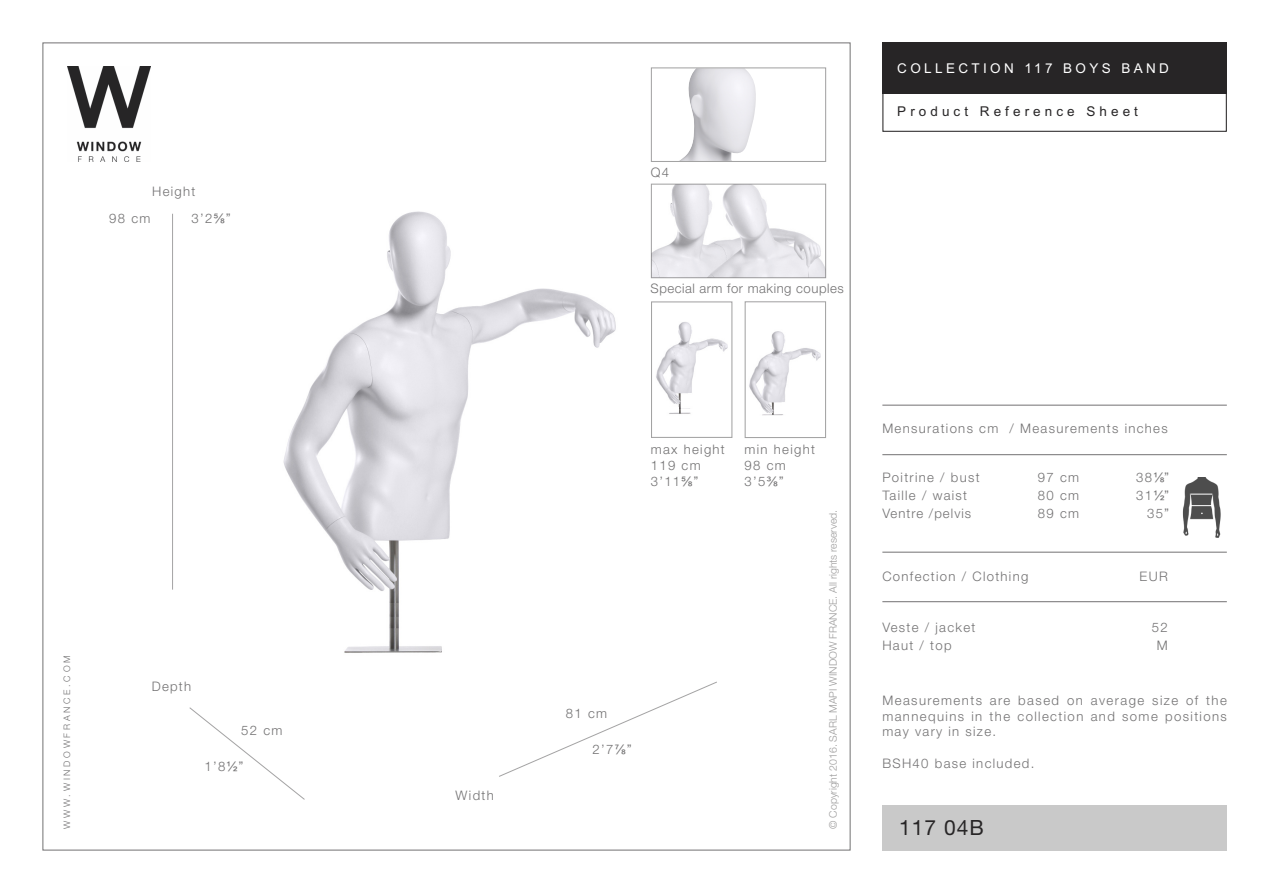
<style>
.page{position:relative;width:1263px;height:893px;background:#fff}
.page>*{position:absolute;margin:0;border:0;box-sizing:border-box;transform-origin:0 0}
.t1{font:21px "Helvetica Neue";letter-spacing:.05em;color:#272526}
.t2{font:13.5px "Arial";letter-spacing:.3em;color:#272526}
.t3{font:13.5px "Arial";letter-spacing:.25em;color:#fff}
.t4{font:300 13.2px/15.9px "Helvetica Neue LT Pro";letter-spacing:.1em;color:#727172}
.t5{font:300 13.2px "Helvetica Neue LT Pro";letter-spacing:.04em;color:#727172}
.t6{font:300 13.2px "Helvetica Neue LT Pro";letter-spacing:.08em;color:#727172}
.t7{font:300 10.5px "Helvetica Neue LT Pro";color:#9e9d9d}
.t8{font:300 9px "Helvetica Neue LT Std";letter-spacing:.3em;color:#727172}
.s1{font-family:"Arial";font-weight:400}
</style>
<div class="page">
<img style="left:653px;top:186px;width:171px;height:90px">
<div style="left:651px;top:184px;width:175px;height:94px;border:1px solid #727172"></div>
<div style="left:745px;top:301px;width:81px;height:137px;border:1px solid #727172"></div>
<div style="left:651px;top:301px;width:81px;height:137px;border:1px solid #727172"></div>
<img style="left:283px;top:211px;width:333px;height:442px">
<img style="left:669px;top:408px;width:22px;height:6px">
<img style="left:762px;top:413px;width:21px;height:3px">
<img style="left:749px;top:331px;width:72px;height:82px">
<img style="left:656px;top:322px;width:58px;height:86px">
<div style="left:882px;top:43px;width:345px;height:51px;background:#272526"></div>
<div style="left:882px;top:43px;width:345px;height:89px;border:1px solid #272526"></div>
<div style="left:882px;top:805px;width:345px;height:45px;background:#c9c9c9"></div>
<img style="left:68px;top:66px;width:83px;height:96px">
<img style="left:681px;top:69px;width:75px;height:91px">
<div style="left:651px;top:67px;width:175px;height:95px;border:1px solid #727172"></div>
<svg style="left:499px;top:681px;width:218px;height:96px"></svg>
<svg style="left:189px;top:707px;width:116px;height:93px"></svg>
<svg style="left:665px;top:407px;width:13px;height:3px"></svg>
<img style="left:708px;top:339px;width:20px;height:13px">
<hr style="left:172px;top:214px;width:1px;height:376px;background:#a9a8a9">
<hr style="left:882px;top:601px;width:345px;height:1px;background:#727172">
<hr style="left:882px;top:552px;width:345px;height:1px;background:#727172">
<hr style="left:882px;top:405px;width:345px;height:1px;background:#727172">
<hr style="left:882px;top:454px;width:345px;height:1px;background:#727172">
<img style="left:1182px;top:477px;width:39px;height:61px">
<svg style="left:1191px;top:494px;width:21px;height:1px"></svg>
<svg style="left:1190px;top:505px;width:22px;height:1px"></svg>
<svg style="left:1188px;top:524px;width:26px;height:1px"></svg>
<p class="t4" style="left:152px;top:185px;width:45px">Height</p>
<p class="t4" style="left:109px;top:211px;width:43px">98 cm</p>
<p class="t4" style="left:192px;top:211px;width:40px">3’2<span class="s1">⅝”</span></p>
<p class="t8" style="left:64px;top:828px;width:174px;rotate:-90deg">WWW.WINDOWFRANCE.COM</p>
<p class="t4" style="left:152px;top:680px;width:41px">Depth</p>
<p class="t4" style="left:241px;top:723px;width:43px">52 cm</p>
<p class="t4" style="left:204px;top:759px;width:40px">1’8<span class="s1">½”</span></p>
<p class="t4" style="left:455px;top:788px;width:40px">Width</p>
<p class="t4" style="left:651px;top:166px;width:20px">Q4</p>
<p class="t5" style="left:650px;top:284px;width:195px">Special arm for making couples</p>
<p class="t3" style="left:897px;top:61px;width:273px">COLLECTION 117 BOYS BAND</p>
<p class="t2" style="left:897px;top:104px;width:242px">Product Reference Sheet</p>
<p class="t4" style="left:566px;top:707px;width:43px">81 cm</p>
<p class="t4" style="left:593px;top:743px;width:40px">2’7<span class="s1">⅞”</span></p>
<p class="t4" style="left:651px;top:442px;width:76px">max height<br>119 cm<br>3’11<span class="s1">⅝”</span></p>
<p class="t4" style="left:745px;top:443px;width:72px">min height<br>98 cm<br>3’5<span class="s1">⅜”</span></p>
<p class="t7" style="left:829px;top:829px;width:321px;rotate:-90deg">© Copyright 2016. SARL MAPI WINDOW FRANCE. All rights reserved.</p>
<p class="t4" style="left:882px;top:421px;width:287px">Mensurations cm / Measurements inches</p>
<p class="t4" style="left:882px;top:471px;width:99px">Poitrine / bust</p>
<p class="t4" style="left:1038px;top:471px;width:43px">97 cm</p>
<p class="t4" style="left:1136px;top:471px;width:34px">38<span class="s1">⅛”</span></p>
<p class="t4" style="left:882px;top:489px;width:86px">Taille / waist</p>
<p class="t4" style="left:1038px;top:489px;width:43px">80 cm</p>
<p class="t4" style="left:1136px;top:489px;width:34px">31<span class="s1">½”</span></p>
<p class="t6" style="left:882px;top:509px;width:90px">Ventre /pelvis</p>
<p class="t4" style="left:1038px;top:507px;width:43px">89 cm</p>
<p class="t4" style="left:1147px;top:507px;width:23px">35<span class="s1">”</span></p>
<p class="t4" style="left:882px;top:569px;width:147px">Confection / Clothing</p>
<p class="t4" style="left:1140px;top:569px;width:30px">EUR</p>
<p class="t4" style="left:882px;top:621px;width:95px">Veste / jacket</p>
<p class="t4" style="left:1152px;top:621px;width:17px">52</p>
<p class="t4" style="left:882px;top:639px;width:71px">Haut / top</p>
<p class="t4" style="left:1157px;top:639px;width:12px">M</p>
<p class="t4" style="left:882px;top:694px;width:346px;text-align:justify">Measurements are based on average size of the mannequins in the collection and some positions may vary in size.</p>
<p class="t4" style="left:882px;top:757px;width:153px">BSH40 base included.</p>
<h1 class="t1" style="left:899px;top:815px;width:86px">117 04B</h1>
</div>
